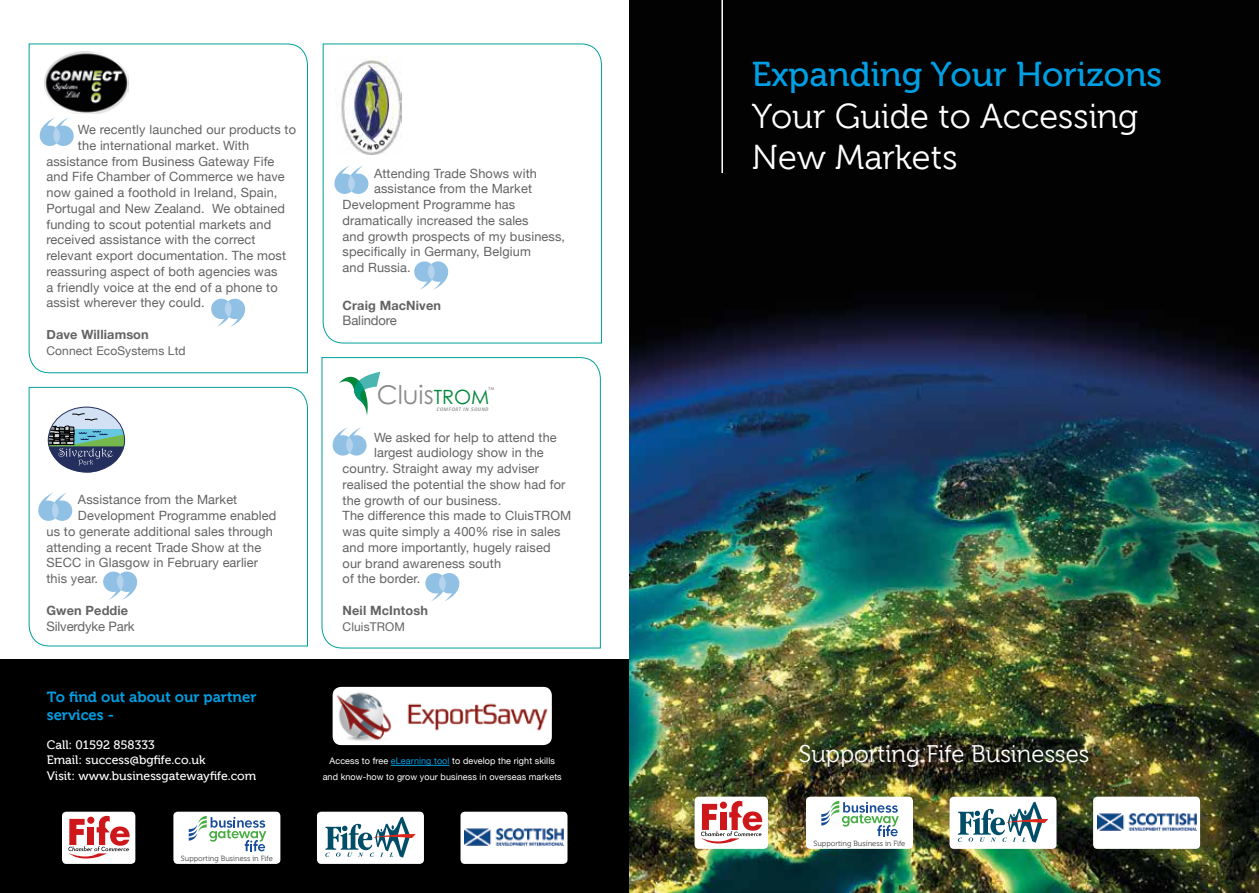
<style>
.page{position:relative;width:1259px;height:893px;background:#fff}
.page>*{position:absolute;margin:0;border:0;box-sizing:border-box;transform-origin:0 0}
.t1{font:34.5px/41.4px "Museo 300";color:#fff}
.t2{font:34.5px "Museo 500";color:#009fe3}
.t3{font:25.8px "Century Gothic";color:#8e8a8a}
.t4{font:24px "Museo 300";color:#fff}
.t5{font:14.85px/17.9px "Museo 700";color:#009fe3}
.t6{font:13.05px "Helvetica Neue";letter-spacing:-.01em;color:#646363}
.t7{font:12.75px "Helvetica Neue";letter-spacing:.01em;color:#646363}
.t8{font:700 12.75px "Helvetica Neue";letter-spacing:.01em;color:#646363}
.t9{font:12.3px/15.6px "Museo 500";color:#fff}
.t10{font:12px "Helvetica Neue";letter-spacing:.01em;color:#646363}
.t11{font:9px/15.8px "Helvetica Neue";letter-spacing:.01em;color:#fff;text-align:center}
.t12{font:7.5px "Museo 300";color:#404042}
.t13{font:italic 800 5.1px "Rotis Sans Serif";color:#8e8a8a}
.t14{font:800 4.05px "Rotis Sans Serif";color:#908c89}
.s1{font-size:19.65px;color:#008738}
.s2{color:#009fe3}
</style>
<div class="page">
<div style="left:0;top:660px;width:629px;height:233px;background:#000"></div>
<img style="left:629px;top:0;width:630px;height:893px">
<hr style="left:721px;top:0;width:2px;height:173px;background:#fff">
<div style="left:1093px;top:797px;width:107px;height:52px;background:#fff;border-radius:4px"></div>
<svg style="left:1099px;top:813px;width:98px;height:18px"></svg>
<img style="left:1097px;top:814px;width:99px;height:17px">
<div style="left:460px;top:812px;width:107px;height:52px;background:#fff;border-radius:4px"></div>
<svg style="left:466px;top:828px;width:98px;height:18px"></svg>
<img style="left:464px;top:829px;width:99px;height:17px">
<div style="left:694px;top:797px;width:74px;height:52px;background:#fff;border-radius:4px"></div>
<svg style="left:701px;top:801px;width:61px;height:42px"></svg>
<div style="left:62px;top:812px;width:73px;height:52px;background:#fff;border-radius:4px"></div>
<svg style="left:68px;top:816px;width:62px;height:42px"></svg>
<div style="left:949px;top:797px;width:107px;height:52px;background:#fff;border-radius:4px"></div>
<svg style="left:958px;top:802px;width:90px;height:41px"></svg>
<div style="left:317px;top:812px;width:107px;height:52px;background:#fff;border-radius:4px"></div>
<svg style="left:325px;top:817px;width:91px;height:41px"></svg>
<div style="left:806px;top:797px;width:107px;height:52px;background:#fff;border-radius:4px"></div>
<svg style="left:821px;top:801px;width:78px;height:35px"></svg>
<div style="left:173px;top:812px;width:107px;height:52px;background:#fff;border-radius:4px"></div>
<svg style="left:189px;top:816px;width:77px;height:35px"></svg>
<svg style="left:322px;top:43px;width:280px;height:301px"></svg>
<svg style="left:28px;top:387px;width:280px;height:260px"></svg>
<img style="left:335px;top:56px;width:66px;height:99px">
<svg style="left:321px;top:357px;width:280px;height:292px"></svg>
<svg style="left:48px;top:406px;width:77px;height:71px"></svg>
<svg style="left:339px;top:372px;width:41px;height:44px"></svg>
<svg style="left:334px;top:165px;width:34px;height:29px"></svg>
<svg style="left:332px;top:427px;width:34px;height:29px"></svg>
<svg style="left:38px;top:492px;width:34px;height:29px"></svg>
<svg style="left:28px;top:43px;width:280px;height:330px"></svg>
<img style="left:45px;top:51px;width:83px;height:63px">
<svg style="left:40px;top:117px;width:34px;height:29px"></svg>
<svg style="left:211px;top:299px;width:34px;height:28px"></svg>
<svg style="left:414px;top:261px;width:34px;height:29px"></svg>
<svg style="left:425px;top:573px;width:34px;height:29px"></svg>
<svg style="left:103px;top:572px;width:34px;height:28px"></svg>
<img style="left:333px;top:687px;width:219px;height:58px">
<hr style="left:391px;top:765px;width:59px;height:1px;background:#009fe3">
<p class="t7" style="left:78px;top:120px;width:219px">We recently launched our products to</p>
<p class="t7" style="left:78px;top:136px;width:173px">the international market. With</p>
<p class="t7" style="left:46px;top:152px;width:229px">assistance from Business Gateway Fife</p>
<p class="t7" style="left:46px;top:168px;width:240px">and Fife Chamber of Commerce we have</p>
<p class="t7" style="left:46px;top:183px;width:232px">now gained a foothold in Ireland, Spain,</p>
<p class="t7" style="left:46px;top:199px;width:240px">Portugal and New Zealand. We obtained</p>
<p class="t7" style="left:46px;top:215px;width:226px">funding to scout potential markets and</p>
<p class="t7" style="left:46px;top:231px;width:210px">received assistance with the correct</p>
<p class="t7" style="left:46px;top:246px;width:241px">relevant export documentation. The most</p>
<p class="t7" style="left:46px;top:262px;width:232px">reassuring aspect of both agencies was</p>
<p class="t7" style="left:46px;top:278px;width:233px">a friendly voice at the end of a phone to</p>
<p class="t7" style="left:46px;top:294px;width:160px">assist wherever they could.</p>
<p class="t8" style="left:46px;top:324px;width:104px">Dave Williamson</p>
<p class="t10" style="left:46px;top:342px;width:141px">Connect EcoSystems Ltd</p>
<p class="t7" style="left:78px;top:491px;width:161px">Assistance from the Market</p>
<p class="t7" style="left:78px;top:506px;width:200px">Development Programme enabled</p>
<p class="t7" style="left:46px;top:522px;width:228px">us to generate additional sales through</p>
<p class="t7" style="left:46px;top:538px;width:216px">attending a recent Trade Show at the</p>
<p class="t7" style="left:46px;top:554px;width:213px">SECC in Glasgow in February earlier</p>
<p class="t7" style="left:46px;top:569px;width:53px">this year.</p>
<p class="t8" style="left:46px;top:600px;width:83px">Gwen Peddie</p>
<p class="t6" style="left:46px;top:617px;width:90px">Silverdyke Park</p>
<p class="t7" style="left:374px;top:164px;width:164px">Attending Trade Shows with</p>
<p class="t7" style="left:374px;top:180px;width:159px">assistance from the Market</p>
<p class="t7" style="left:342px;top:195px;width:174px">Development Programme has</p>
<p class="t7" style="left:342px;top:211px;width:188px">dramatically increased the sales</p>
<p class="t7" style="left:342px;top:227px;width:224px">and growth prospects of my business,</p>
<p class="t7" style="left:342px;top:243px;width:190px">specifically in Germany, Belgium</p>
<p class="t7" style="left:342px;top:258px;width:70px">and Russia.</p>
<p class="t8" style="left:342px;top:295px;width:100px">Craig MacNiven</p>
<p class="t6" style="left:342px;top:311px;width:56px">Balindore</p>
<h2 class="t3" style="left:377px;top:379px;width:114px">Cluis<span class="s1">TROM</span></h2>
<p class="t14" style="left:488px;top:386px;width:7px">TM</p>
<p class="t13" style="left:436px;top:406px;width:54px">COMFORT IN SOUND</p>
<p class="t7" style="left:374px;top:428px;width:184px">We asked for help to attend the</p>
<p class="t7" style="left:374px;top:444px;width:171px">largest audiology show in the</p>
<p class="t7" style="left:342px;top:459px;width:198px">country. Straight away my adviser</p>
<p class="t7" style="left:342px;top:475px;width:224px">realised the potential the show had for</p>
<p class="t7" style="left:342px;top:491px;width:160px">the growth of our business.</p>
<p class="t7" style="left:342px;top:507px;width:230px">The difference this made to CluisTROM</p>
<p class="t7" style="left:342px;top:522px;width:219px">was quite simply a 400% rise in sales</p>
<p class="t7" style="left:342px;top:538px;width:209px">and more importantly, hugely raised</p>
<p class="t7" style="left:342px;top:554px;width:160px">our brand awareness south</p>
<p class="t7" style="left:342px;top:570px;width:79px">of the border.</p>
<p class="t8" style="left:342px;top:600px;width:87px">Neil McIntosh</p>
<p class="t10" style="left:342px;top:618px;width:64px">CluisTROM</p>
<h1 class="t2" style="left:752px;top:55px;width:412px">Expanding Your Horizons</h1>
<h1 class="t1" style="left:752px;top:96px;width:388px">Your Guide to Accessing<br>New Markets</h1>
<p class="t5" style="left:47px;top:688px;width:211px">To find out about our partner services -</p>
<p class="t9" style="left:47px;top:737px;width:211px">Call: 01592 858333<br>Email: success@bgfife.co.uk<br>Visit: www.businessgatewayfife.com</p>
<h3 class="t4" style="left:799px;top:741px;width:292px">Supporting Fife Businesses</h3>
<p class="t11" style="left:323px;top:754px;width:240px">Access to free <span class="s2">eLearning tool</span> to develop the right skills and know-how to grow your business in overseas markets</p>
<p class="t12" style="left:181px;top:854px;width:93px">Supporting Business in Fife</p>
<p class="t12" style="left:813px;top:839px;width:93px">Supporting Business in Fife</p>
</div>
